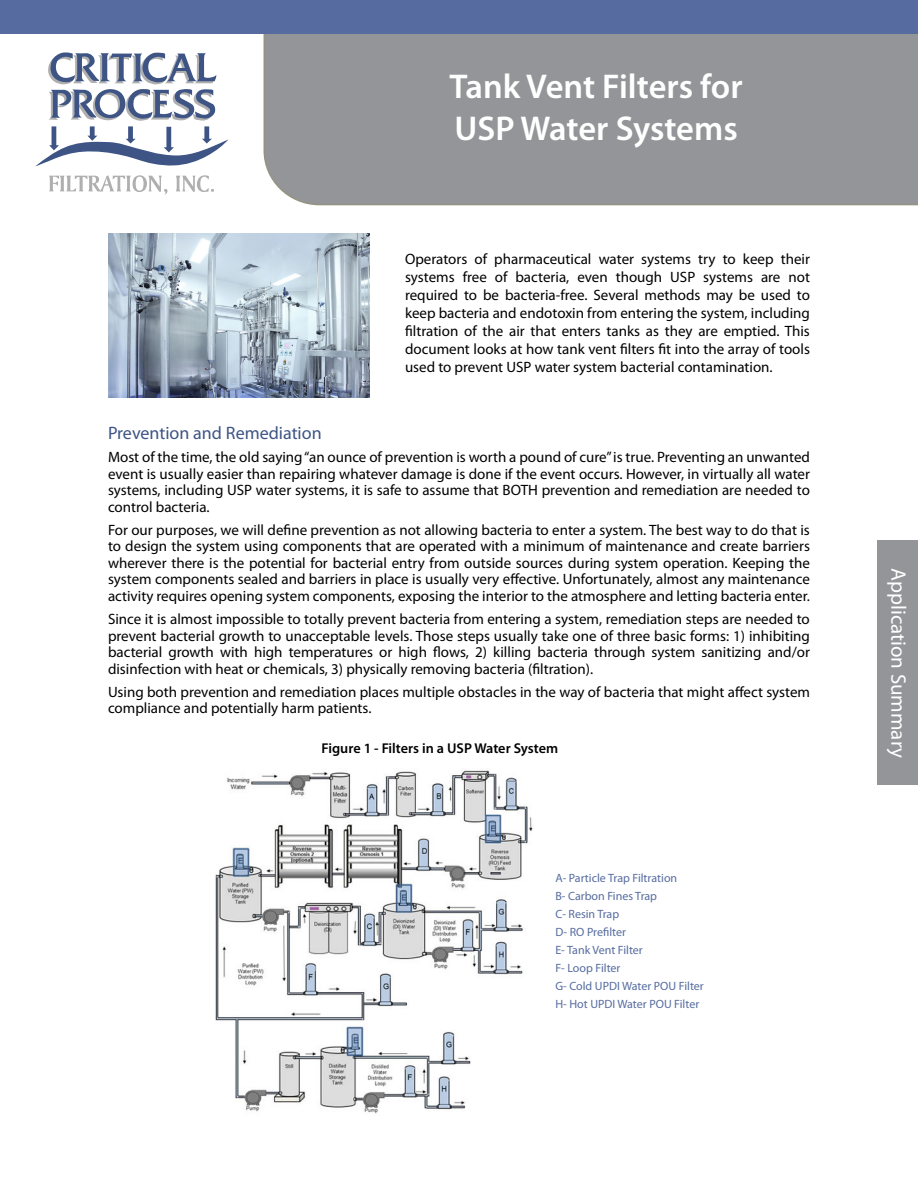
<style>
.page{position:relative;width:918px;height:1188px;background:#fff}
.page>*{position:absolute;margin:0;border:0;box-sizing:border-box;transform-origin:0 0}
.t1{font:600 34.5px/42px "Myriad Pro";color:#fff}
.t2{font:21px "Myriad Pro";color:#fff}
.t3{font:18px "Myriad Pro";color:#3d5485}
.t4{font:15px/16.5px "Myriad Pro";color:#000;text-align:justify}
.t5{font:600 14.25px "Myriad Pro";color:#000}
.t6{font:12px/18px "Myriad Pro";color:#566ca0}
</style>
<div class="page">
<div style="left:263px;top:33px;width:655px;height:173px;background:#939598"></div>
<svg style="left:36px;top:52px;width:193px;height:114px"></svg>
<svg style="left:49px;top:175px;width:118px;height:20px"></svg>
<svg style="left:176px;top:175px;width:38px;height:17px"></svg>
<div style="left:0;top:0;width:918px;height:33px;background:#566ca0"></div>
<img style="left:108px;top:233px;width:261px;height:165px">
<div style="left:878px;top:540px;width:40px;height:244px;background:#939598"></div>
<img style="left:215px;top:770px;width:318px;height:344px">
<h1 class="t1" style="left:450px;top:65px;width:295px">Tank Vent Filters for<br>USP Water Systems</h1>
<p class="t4" style="left:405px;top:250px;width:407px;line-height:18px">Operators of pharmaceutical water systems try to keep their systems free of bacteria, even though USP systems are not required to be bacteria-free. Several methods may be used to keep bacteria and endotoxin from entering the system, including filtration of the air that enters tanks as they are emptied. This document looks at how tank vent filters fit into the array of tools used to prevent USP water system bacterial contamination.</p>
<p class="t3" style="left:108px;top:422px;width:215px">Prevention and Remediation</p>
<p class="t4" style="left:108px;top:449px;width:704px">Most of the time, the old saying “an ounce of prevention is worth a pound of cure” is true. Preventing an unwanted event is usually easier than repairing whatever damage is done if the event occurs. However, in virtually all water systems, including USP water systems, it is safe to assume that BOTH prevention and remediation are needed to control bacteria.</p>
<p class="t4" style="left:108px;top:521px;width:704px">For our purposes, we will define prevention as not allowing bacteria to enter a system. The best way to do that is to design the system using components that are operated with a minimum of maintenance and create barriers wherever there is the potential for bacterial entry from outside sources during system operation. Keeping the system components sealed and barriers in place is usually very effective. Unfortunately, almost any maintenance activity requires opening system components, exposing the interior to the atmosphere and letting bacteria enter.</p>
<p class="t4" style="left:108px;top:611px;width:704px">Since it is almost impossible to totally prevent bacteria from entering a system, remediation steps are needed to prevent bacterial growth to unacceptable levels. Those steps usually take one of three basic forms: 1) inhibiting bacterial growth with high temperatures or high flows, 2) killing bacteria through system sanitizing and/or disinfection with heat or chemicals, 3) physically removing bacteria (filtration).</p>
<p class="t4" style="left:108px;top:683px;width:704px">Using both prevention and remediation places multiple obstacles in the way of bacteria that might affect system compliance and potentially harm patients.</p>
<p class="t5" style="left:322px;top:739px;width:238px">Figure 1 - Filters in a USP Water System</p>
<p class="t6" style="left:555px;top:869px;width:150px">A- Particle Trap Filtration<br>B- Carbon Fines Trap<br>C- Resin Trap<br>D- RO Prefilter<br>E- Tank Vent Filter<br>F- Loop Filter<br>G- Cold UPDI Water POU Filter<br>H- Hot UPDI Water POU Filter</p>
<h2 class="t2" style="left:911px;top:568px;width:191px;rotate:90deg">Application Summary</h2>
</div>
